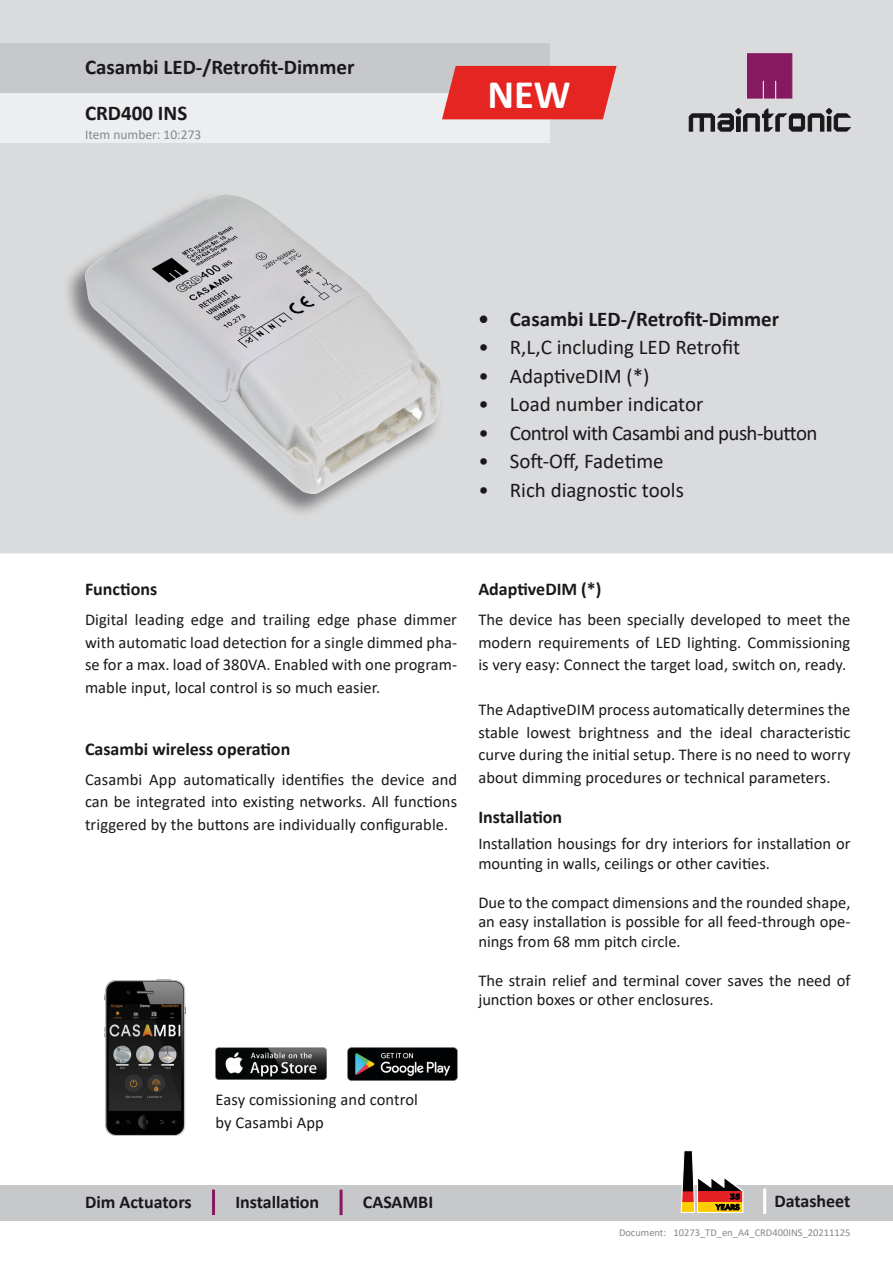
<style>
.page{position:relative;width:893px;height:1263px;background:#fff}
.page>*{position:absolute;margin:0;border:0;box-sizing:border-box;transform-origin:0 0}
.Fließtext{font:700 40.5px "Calibri";color:#fff}
.t1{font:21px "Calibri";color:#1b181c}
.Artikelbezeichnung{font:700 21px "Calibri";color:#1b181c}
.t2{font:21px "Calibri";letter-spacing:-.03em;color:#1b181c}
.Beschreibung_Übersch{font:700 18px "Calibri";color:#1b181c}
.Überschrift_Tabelle{font:700 18px "Calibri";color:#1b181c}
.Fließtext-2{font:16.5px/22.5px "Calibri";color:#1b181c;text-align:justify}
.t3{font:13.5px "Calibri";color:#87888a}
.dokumentennummer{font:10.5px "Calibri";color:#87888a}
</style>
<div class="page">
<div style="left:1px;top:1px;width:891px;height:552px;background:#dadbdc"></div>
<svg style="left:747px;top:53px;width:46px;height:46px;background:#892366"></svg>
<svg style="left:688px;top:108px;width:163px;height:24px"></svg>
<div style="left:0;top:43px;width:550px;height:99px;background:#edeeef"></div>
<div style="left:0;top:43px;width:550px;height:49px;background:#c7c8ca"></div>
<div style="left:0;top:1185px;width:893px;height:35px;background:#c7c8ca"></div>
<hr style="left:212px;top:1189px;width:3px;height:26px;background:#861a61">
<hr style="left:340px;top:1189px;width:3px;height:26px;background:#861a61">
<div style="left:62px;top:192px;width:382px;height:326px;background:#1b181c;opacity:.5"></div>
<img style="left:85px;top:194px;width:355px;height:299px">
<hr style="left:763px;top:1188px;width:3px;height:26px;background:#fff">
<svg style="left:680px;top:1150px;width:64px;height:63px"></svg>
<img style="left:105px;top:979px;width:81px;height:156px">
<img style="left:216px;top:1047px;width:110px;height:33px">
<img style="left:347px;top:1047px;width:110px;height:33px">
<svg style="left:442px;top:66px;width:175px;height:53px;background:#e3332f"></svg>
<p class="Artikelbezeichnung" style="left:85px;top:53px;width:271px">Casambi LED-/Retrofit-Dimmer</p>
<p class="Artikelbezeichnung" style="left:85px;top:98px;width:104px">CRD400 INS</p>
<p class="t3" style="left:85px;top:125px;width:118px">Item number: 10:273</p>
<p class="Fließtext" style="left:487px;top:66px;width:85px">NEW</p>
<p class="Artikelbezeichnung" style="left:478px;top:304px;width:302px">• Casambi LED-/Retrofit-Dimmer</p>
<p class="t1" style="left:478px;top:333px;width:263px">• R,L,C including LED Retrofit</p>
<p class="t1" style="left:478px;top:361px;width:173px">• AdaptiveDIM (*)</p>
<p class="t1" style="left:478px;top:390px;width:227px">• Load number indicator</p>
<p class="t2" style="left:478px;top:418px;width:341px">• Control with Casambi and push-button</p>
<p class="t1" style="left:478px;top:447px;width:187px">• Soft-Off, Fadetime</p>
<p class="t1" style="left:478px;top:475px;width:207px">• Rich diagnostic tools</p>
<p class="Beschreibung_Übersch" style="left:85px;top:577px;width:74px">Functions</p>
<p class="Fließtext-2" style="left:85px;top:608px;width:374px">Digital leading edge and trailing edge phase dimmer with automatic load detection for a single dimmed pha&shy;se for a max. load of 380VA. Enabled with one program&shy;mable input, local control is so much easier.</p>
<p class="Beschreibung_Übersch" style="left:85px;top:736px;width:207px">Casambi wireless operation</p>
<p class="Fließtext-2" style="left:85px;top:768px;width:374px">Casambi App automatically identifies the device and can be integrated into existing networks. All functions triggered by the buttons are individually configurable.</p>
<p class="Beschreibung_Übersch" style="left:478px;top:577px;width:125px">AdaptiveDIM (*)</p>
<p class="Fließtext-2" style="left:478px;top:608px;width:374px">The device has been specially developed to meet the modern requirements of LED lighting. Commissioning is very easy: Connect the target load, switch on, ready.</p>
<p class="Fließtext-2" style="left:478px;top:698px;width:374px">The AdaptiveDIM process automatically determines the stable lowest brightness and the ideal characteristic curve during the initial setup. There is no need to worry about dimming procedures or technical parameters.</p>
<p class="Beschreibung_Übersch" style="left:478px;top:804px;width:85px">Installation</p>
<p class="Fließtext-2" style="left:478px;top:834px;width:374px;line-height:19.5px">Installation housings for dry interiors for installation or mounting in walls, ceilings or other cavities.</p>
<p class="Fließtext-2" style="left:478px;top:892px;width:374px;line-height:19.5px">Due to the compact dimensions and the rounded shape, an easy installation is possible for all feed-through ope&shy;nings from 68 mm pitch circle.</p>
<p class="Fließtext-2" style="left:478px;top:970px;width:374px;line-height:19.5px">The strain relief and terminal cover saves the need of junction boxes or other enclosures.</p>
<p class="Fließtext-2" style="left:216px;top:1088px;width:204px">Easy comissioning and control by Casambi App</p>
<p class="Überschrift_Tabelle" style="left:85px;top:1190px;width:108px">Dim Actuators</p>
<p class="Überschrift_Tabelle" style="left:235px;top:1190px;width:85px">Installation</p>
<p class="Überschrift_Tabelle" style="left:363px;top:1190px;width:72px">CASAMBI</p>
<p class="Überschrift_Tabelle" style="left:774px;top:1189px;width:78px">Datasheet</p>
<p class="dokumentennummer" style="left:619px;top:1225px;width:233px">Document: 10273_TD_en_A4_CRD400INS_20211125</p>
</div>
